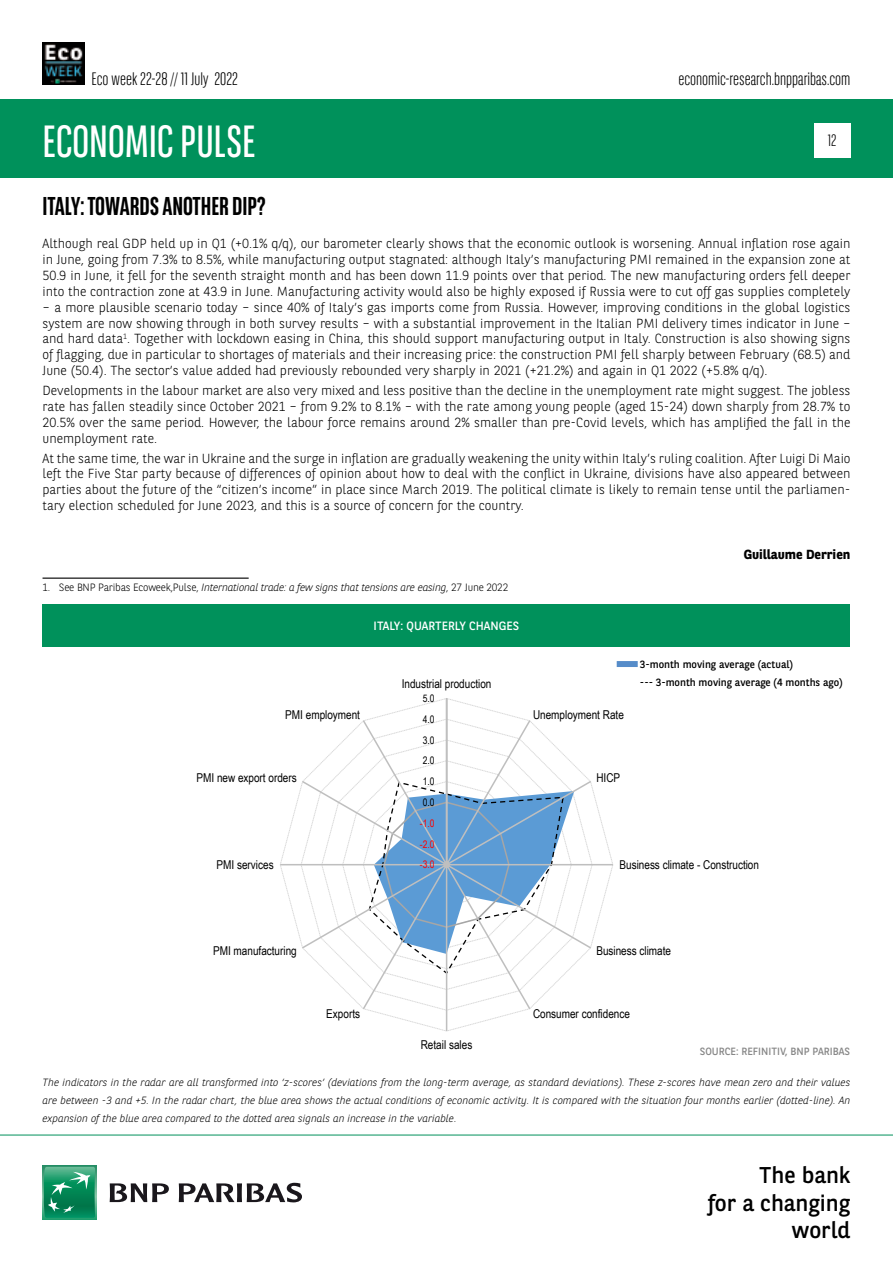
<style>
.page{position:relative;width:893px;height:1263px;background:#fff}
.page>*{position:absolute;margin:0;border:0;box-sizing:border-box;transform-origin:0 0}
.t1{font:45px "BNPP Sans Condensed";color:#fff}
.t2{font:700 25.8px "BNPP Sans Condensed";color:#000}
.t3{font:22.8px/27.3px "BNPP Sans";color:#000;text-align:right}
.t4{font:300 18px "BNPP Sans Condensed";color:#000}
.t5{font:300 16.5px "BNPP Sans Condensed";color:#000}
.t6{font:300 13.2px/15.8px "BNPP Sans";color:#000;text-align:justify}
.t7{font:700 13.2px "BNPP Sans";color:#000}
.t8{font:12.15px "Arial Narrow";letter-spacing:-.005em;color:#000}
.t9{font:12px "BNPP Sans";color:#fff}
.t10{font:italic 300 10.65px "BNPP Sans";letter-spacing:-.02em;color:#000}
.t11{font:italic 300 10.5px/18px "BNPP Sans";color:#000;text-align:justify}
.t12{font:10.5px/18px "BNPP Sans";color:#000}
.t13{font:10.5px "BNPP Sans";color:#878787}
.t14{font:10.35px "Arial Narrow";color:#000}
.t15{font:10.35px "Arial Narrow";color:#f00}
.s1{font-style:normal}
</style>
<div class="page">
<div style="left:1px;top:99px;width:892px;height:78px;background:#00915b"></div>
<svg style="left:43px;top:1166px;width:53px;height:53px"></svg>
<svg style="left:44px;top:1167px;width:51px;height:51px;background:#26996e"></svg>
<svg style="left:110px;top:1183px;width:59px;height:19px"></svg>
<svg style="left:179px;top:1183px;width:123px;height:19px"></svg>
<hr style="left:0;top:1135px;width:893px;height:1px;background:#00915b">
<div style="left:814px;top:123px;width:36px;height:34px;background:#fff"></div>
<img style="left:43px;top:43px;width:42px;height:42px">
<hr style="left:43px;top:577px;width:206px;height:2px;background:#000">
<svg style="left:280px;top:698px;width:333px;height:334px"></svg>
<div style="left:43px;top:604px;width:807px;height:42px;background:#00915b"></div>
<div style="left:617px;top:661px;width:21px;height:6px;background:#568cc9"></div>
<h3 class="t4" style="left:91px;top:67px;width:148px">Eco week 22-28 // 11 July 2022</h3>
<h1 class="t1" style="left:43px;top:113px;width:215px">ECONOMIC PULSE</h1>
<h3 class="t4" style="left:678px;top:67px;width:174px">economic-research.bnpparibas.com</h3>
<p class="t5" style="left:828px;top:130px;width:10px">12</p>
<h2 class="t2" style="left:43px;top:191px;width:225px">ITALY: TOWARDS ANOTHER DIP?</h2>
<p class="t6" style="left:43px;top:235px;width:809px">Although real GDP held up in Q1 (+0.1% q/q), our barometer clearly shows that the economic outlook is worsening. Annual inflation rose again in June, going from 7.3% to 8.5%, while manufacturing output stagnated: although Italy’s manufacturing PMI remained in the expansion zone at 50.9 in June, it fell for the seventh straight month and has been down 11.9 points over that period. The new manufacturing orders fell deeper into the contraction zone at 43.9 in June. Manufacturing activity would also be highly exposed if Russia were to cut off gas supplies completely</p>
<p class="t6" style="left:43px;top:299px;width:809px">– a more plausible scenario today – since 40% of Italy’s gas imports come from Russia. However, improving conditions in the global logistics system are now showing through in both survey results – with a substantial improvement in the Italian PMI delivery times indicator in June – and hard data<sup>1</sup>. Together with lockdown easing in China, this should support manufacturing output in Italy. Construction is also showing signs of flagging, due in particular to shortages of materials and their increasing price: the construction PMI fell sharply between February (68.5) and June (50.4). The sector’s value added had previously rebounded very sharply in 2021 (+21.2%) and again in Q1 2022 (+5.8% q/q).</p>
<p class="t6" style="left:43px;top:382px;width:809px">Developments in the labour market are also very mixed and less positive than the decline in the unemployment rate might suggest. The jobless rate has fallen steadily since October 2021 – from 9.2% to 8.1% – with the rate among young people (aged 15-24) down sharply from 28.7% to 20.5% over the same period. However, the labour force remains around 2% smaller than pre-Covid levels, which has amplified the fall in the unemployment rate.</p>
<p class="t6" style="left:43px;top:450px;width:809px">At the same time, the war in Ukraine and the surge in inflation are gradually weakening the unity within Italy’s ruling coalition. After Luigi Di Maio left the Five Star party because of differences of opinion about how to deal with the conflict in Ukraine, divisions have also appeared between parties about the future of the “citizen’s income” in place since March 2019. The political climate is likely to remain tense until the parliamen&shy;tary election scheduled for June 2023, and this is a source of concern for the country.</p>
<p class="t7" style="left:744px;top:545px;width:108px">Guillaume Derrien</p>
<p class="t10" style="left:43px;top:580px;width:467px"><span class="s1">1. See BNP Paribas Ecoweek,Pulse,</span> International trade: a few signs that tensions are easing<span class="s1">, 27 June 2022</span></p>
<p class="t9" style="left:374px;top:617px;width:147px">ITALY: QUARTERLY CHANGES</p>
<p class="t8" style="left:402px;top:675px;width:91px">Industrial production</p>
<p class="t12" style="left:640px;top:655px;width:204px">3-month moving average (actual)<br>--- 3-month moving average (4 months ago)</p>
<p class="t14" style="left:423px;top:691px;width:13px">5.0</p>
<p class="t8" style="left:285px;top:706px;width:76px">PMI employment</p>
<p class="t14" style="left:423px;top:712px;width:13px">4.0</p>
<p class="t8" style="left:533px;top:706px;width:92px">Unemployment Rate</p>
<p class="t14" style="left:423px;top:732px;width:13px">3.0</p>
<p class="t14" style="left:423px;top:753px;width:13px">2.0</p>
<p class="t8" style="left:197px;top:769px;width:102px">PMI new export orders</p>
<p class="t14" style="left:423px;top:774px;width:13px">1.0</p>
<p class="t8" style="left:596px;top:769px;width:25px">HICP</p>
<p class="t14" style="left:423px;top:795px;width:13px">0.0</p>
<p class="t15" style="left:420px;top:815px;width:16px">-1.0</p>
<p class="t15" style="left:420px;top:836px;width:16px">-2.0</p>
<p class="t8" style="left:217px;top:855px;width:59px">PMI services</p>
<p class="t15" style="left:420px;top:857px;width:16px">-3.0</p>
<p class="t8" style="left:619px;top:855px;width:141px">Business climate - Construction</p>
<p class="t8" style="left:213px;top:942px;width:85px">PMI manufacturing</p>
<p class="t8" style="left:326px;top:1005px;width:35px">Exports</p>
<p class="t8" style="left:421px;top:1036px;width:53px">Retail sales</p>
<p class="t8" style="left:596px;top:942px;width:76px">Business climate</p>
<p class="t8" style="left:533px;top:1005px;width:98px">Consumer confidence</p>
<p class="t13" style="left:700px;top:1044px;width:152px">SOURCE: REFINITIV, BNP PARIBAS</p>
<p class="t11" style="left:43px;top:1073px;width:809px">The indicators in the radar are all transformed into ‘z-scores’ (deviations from the long-term average, as standard deviations). These z-scores have mean zero and their values are between -3 and +5. In the radar chart, the blue area shows the actual conditions of economic activity. It is compared with the situation four months earlier (dotted-line). An expansion of the blue area compared to the dotted area signals an increase in the variable<span class="s1">.</span></p>
<h3 class="t3" style="left:708px;top:1161px;width:144px">The bank<br>for a changing world</h3>
</div>
